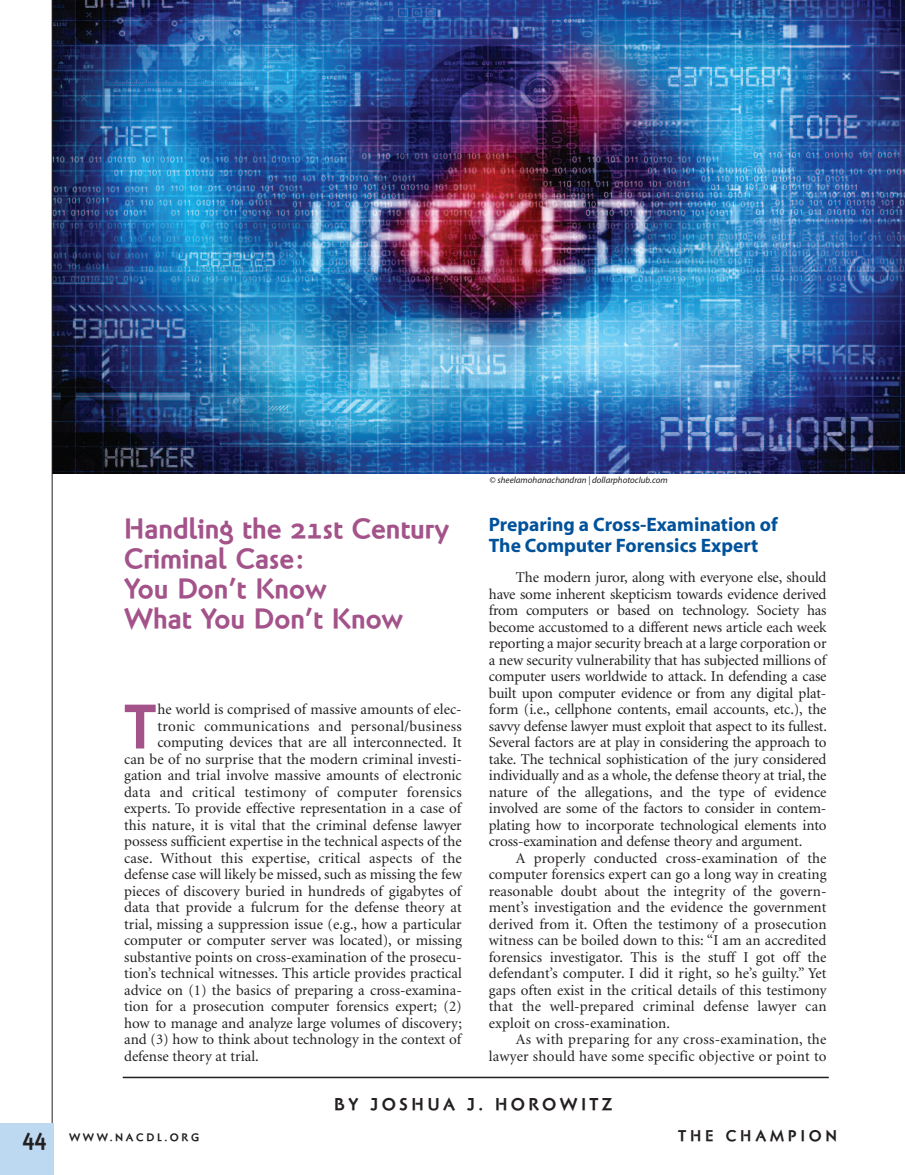
<style>
.page{position:relative;width:905px;height:1175px;background:#fff}
.page>*{position:absolute;margin:0;border:0;box-sizing:border-box;transform-origin:0 0}
.t1{font:700 58.8px "Naniara";color:#a3538a}
.t2{font:700 27px/30px "Naniara";color:#a3538a}
.t3{font:700 21px "Naniara";color:#231f20;scale:.95 1}
.t4{font:700 19.5px/21px "Myriad";color:#01529b}
.t5{font:700 16.5px "Naniara";letter-spacing:.2em;color:#231f20}
.t6{font:15px/16.5px "Minion";color:#231f20;text-align:justify}
.t7{font:15px/16.5px "Minion";letter-spacing:.02em;color:#231f20;text-align:right}
.t8{font:700 15px "Naniara";letter-spacing:.25em;color:#231f20}
.t9{font:700 10.5px "Naniara";letter-spacing:.25em;color:#231f20}
.t10{font:italic 9px "Myriad";color:#231f20}
</style>
<div class="page">
<img style="left:53px;top:0;width:851px;height:473px">
<svg style="left:51px;top:0;width:2px;height:1123px"></svg>
<div style="left:0;top:1123px;width:54px;height:51px;background:#bcd9f1"></div>
<hr style="left:123px;top:1076px;width:705px;height:2px;background:#231f20">
<h3 class="t3" style="left:22px;top:1129px;width:27px">44</h3>
<p class="t10" style="left:489px;top:477px;width:180px">© sheelamohanachandran | dollarphotoclub.com</p>
<h3 class="t4" style="left:489px;top:516px;width:290px">Preparing a Cross-Examination of<br>The Computer Forensics Expert</h3>
<p class="t6" style="left:489px;top:570px;width:339px;text-indent:27px">The modern juror, along with everyone else, should have some inherent skepticism towards evidence derived from computers or based on technology. Society has become accustomed to a different news article each week reporting a major security breach at a large corporation or a new security vulnerability that has subjected millions of computer users worldwide to attack. In defending a case built upon computer evidence or from any digital plat&shy;form (i.e., cellphone contents, email accounts, etc.), the savvy defense lawyer must exploit that aspect to its fullest.<br>Several factors are at play in considering the approach to take. The technical sophistication of the jury considered individually and as a whole, the defense theory at trial, the nature of the allegations, and the type of evidence involved are some of the factors to consider in contem&shy;plating how to incorporate technological elements into cross-examination and defense theory and argument.</p>
<p class="t6" style="left:489px;top:851px;width:339px;text-indent:27px">A properly conducted cross-examination of the computer forensics expert can go a long way in creating reasonable doubt about the integrity of the govern&shy;ment’s investigation and the evidence the government derived from it. Often the testimony of a prosecution witness can be boiled down to this: “I am an accredited forensics investigator. This is the stuff I got off the defendant’s computer. I did it right, so he’s guilty.” Yet gaps often exist in the critical details of this testimony that the well-prepared criminal defense lawyer can exploit on cross-examination.</p>
<p class="t7" style="left:489px;top:1032px;width:339px">As with preparing for any cross-examination, the lawyer should have some specific objective or point to</p>
<p class="t5" style="left:334px;top:1098px;width:280px">BY JOSHUA J. HOROWITZ</p>
<h2 class="t2" style="left:124px;top:516px;width:327px">Handling the 21st Century<br>Criminal Case:<br>You Don’t Know<br>What You Don’t Know</h2>
<h1 class="t1" style="left:124px;top:705px;width:34px">T</h1>
<p class="t6" style="left:157px;top:702px;width:306px">he world is comprised of massive amounts of elec-</p>
<p class="t7" style="left:157px;top:719px;width:306px">tronic communications and personal/business</p>
<p class="t6" style="left:157px;top:735px;width:306px">computing devices that are all interconnected. It</p>
<p class="t6" style="left:124px;top:752px;width:339px">can be of no surprise that the modern criminal investi-</p>
<p class="t6" style="left:124px;top:768px;width:339px">gation and trial involve massive amounts of electronic</p>
<p class="t7" style="left:124px;top:785px;width:339px">data and critical testimony of computer forensics</p>
<p class="t6" style="left:124px;top:801px;width:339px">experts. To provide effective representation in a case of</p>
<p class="t6" style="left:124px;top:818px;width:339px">this nature, it is vital that the criminal defense lawyer</p>
<p class="t6" style="left:124px;top:834px;width:339px">possess sufficient expertise in the technical aspects of the</p>
<p class="t6" style="left:124px;top:851px;width:339px">case. Without this expertise, critical aspects of the</p>
<p class="t6" style="left:124px;top:867px;width:339px">defense case will likely be missed, such as missing the few</p>
<p class="t6" style="left:124px;top:884px;width:339px">pieces of discovery buried in hundreds of gigabytes of</p>
<p class="t6" style="left:124px;top:900px;width:339px">data that provide a fulcrum for the defense theory at</p>
<p class="t6" style="left:124px;top:917px;width:339px">trial, missing a suppression issue (e.g., how a particular</p>
<p class="t6" style="left:124px;top:933px;width:339px">computer or computer server was located), or missing</p>
<p class="t6" style="left:124px;top:950px;width:339px">substantive points on cross-examination of the prosecu-</p>
<p class="t6" style="left:124px;top:966px;width:339px">tion’s technical witnesses. This article provides practical</p>
<p class="t6" style="left:124px;top:983px;width:339px">advice on (1) the basics of preparing a cross-examina-</p>
<p class="t6" style="left:124px;top:999px;width:339px">tion for a prosecution computer forensics expert; (2)</p>
<p class="t6" style="left:124px;top:1016px;width:339px">how to manage and analyze large volumes of discovery;</p>
<p class="t6" style="left:124px;top:1032px;width:339px">and (3) how to think about technology in the context of</p>
<p class="t6" style="left:124px;top:1049px;width:136px">defense theory at trial.</p>
<p class="t9" style="left:69px;top:1133px;width:132px">WWW.NACDL.ORG</p>
<p class="t8" style="left:678px;top:1130px;width:160px">THE CHAMPION</p>
</div>
